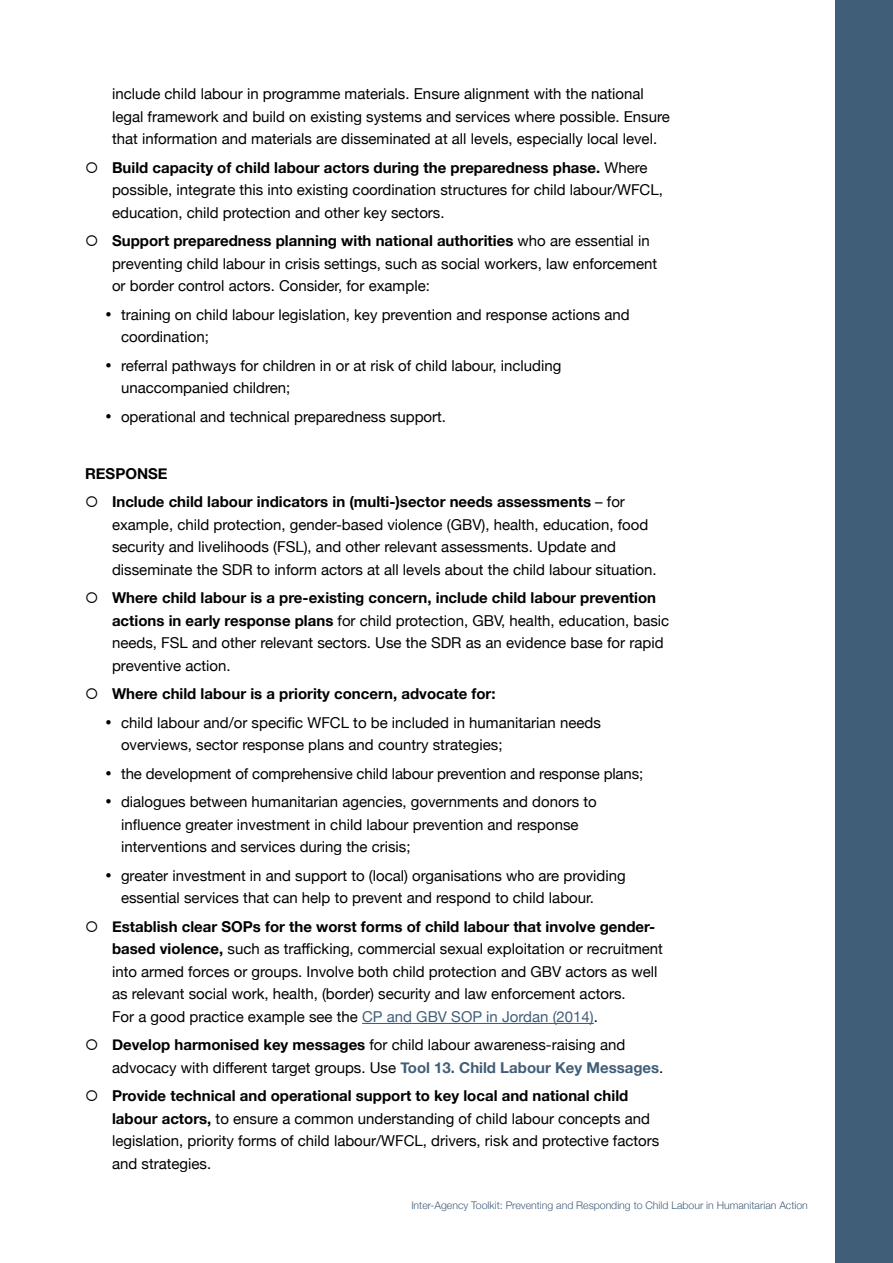
<style>
.page{position:relative;width:893px;height:1263px;background:#fff}
.page>*{position:absolute;margin:0;border:0;box-sizing:border-box;transform-origin:0 0}
.t1{font:15px/22.5px "Helvetica Neue";color:#000}
.t2{font:700 15px/28.5px "Helvetica Neue";color:#000}
.t3{font:300 10.5px "Helvetica Neue";color:#415e78}
.s1{font-weight:700}
.s2{font-weight:400}
.s3{color:#415e78}
.s4{font-weight:700;color:#415e78}
</style>
<div class="page">
<div style="left:836px;top:0;width:57px;height:1263px;background:#415e78"></div>
<hr style="left:362px;top:1023px;width:232px;height:1px;background:#0563c1">
<p class="t1" style="left:112px;top:84px;width:559px">include child labour in programme materials. Ensure alignment with the national legal framework and build on existing systems and services where possible. Ensure that information and materials are disseminated at all levels, especially local level.</p>
<p class="t1" style="left:112px;top:157px;width:552px"><span class="s1">Build capacity of child labour actors during the preparedness phase.</span> Where possible, integrate this into existing coordination structures for child labour/WFCL, education, child protection and other key sectors.</p>
<p class="t1" style="left:112px;top:231px;width:547px"><span class="s1">Support preparedness planning with national authorities</span> who are essential in preventing child labour in crisis settings, such as social workers, law enforcement or border control actors. Consider, for example:</p>
<p class="t1" style="left:121px;top:304px;width:510px;text-indent:-16px">• training on child labour legislation, key prevention and response actions and coordination;</p>
<p class="t1" style="left:121px;top:355px;width:442px;text-indent:-16px">• referral pathways for children in or at risk of child labour, including unaccompanied children;</p>
<p class="t1" style="left:105px;top:406px;width:342px">• operational and technical preparedness support.</p>
<p class="t2" style="left:112px;top:460px;width:514px;text-indent:-27px">RESPONSE<br>Include child labour indicators in (multi-)sector needs assessments <span class="s2">– for</span></p>
<p class="t1" style="left:112px;top:514px;width:546px">example, child protection, gender-based violence (GBV), health, education, food security and livelihoods (FSL), and other relevant assessments. Update and disseminate the SDR to inform actors at all levels about the child labour situation.</p>
<p class="t1" style="left:112px;top:588px;width:559px"><span class="s1">Where child labour is a pre-existing concern, include child labour prevention actions in early response plans</span> for child protection, GBV, health, education, basic needs, FSL and other relevant sectors. Use the SDR as an evidence base for rapid preventive action.</p>
<p class="t2" style="left:112px;top:680px;width:385px">Where child labour is a priority concern, advocate for:</p>
<p class="t1" style="left:121px;top:712px;width:481px;text-indent:-16px">• child labour and/or specific WFCL to be included in humanitarian needs overviews, sector response plans and country strategies;</p>
<p class="t1" style="left:105px;top:763px;width:539px">• the development of comprehensive child labour prevention and response plans;</p>
<p class="t1" style="left:121px;top:792px;width:477px;text-indent:-16px">• dialogues between humanitarian agencies, governments and donors to influence greater investment in child labour prevention and response interventions and services during the crisis;</p>
<p class="t1" style="left:121px;top:865px;width:506px;text-indent:-16px">• greater investment in and support to (local) organisations who are providing essential services that can help to prevent and respond to child labour.</p>
<p class="t1" style="left:112px;top:916px;width:552px"><span class="s1">Establish clear SOPs for the worst forms of child labour that involve gender&shy;based violence,</span> such as trafficking, commercial sexual exploitation or recruitment into armed forces or groups. Involve both child protection and GBV actors as well as relevant social work, health, (border) security and law enforcement actors.<br>For a good practice example see the <span class="s3">CP and GBV SOP in Jordan (2014)</span>.</p>
<p class="t1" style="left:112px;top:1035px;width:553px"><span class="s1">Develop harmonised key messages</span> for child labour awareness-raising and advocacy with different target groups. Use <span class="s4">Tool 13. Child Labour Key Messages</span>.</p>
<p class="t1" style="left:112px;top:1086px;width:549px"><span class="s1">Provide technical and operational support to key local and national child labour actors,</span> to ensure a common understanding of child labour concepts and legislation, priority forms of child labour/WFCL, drivers, risk and protective factors and strategies.</p>
<p class="t3" style="left:411px;top:1197px;width:398px">Inter-Agency Toolkit: Preventing and Responding to Child Labour in Humanitarian Action</p>
</div>
